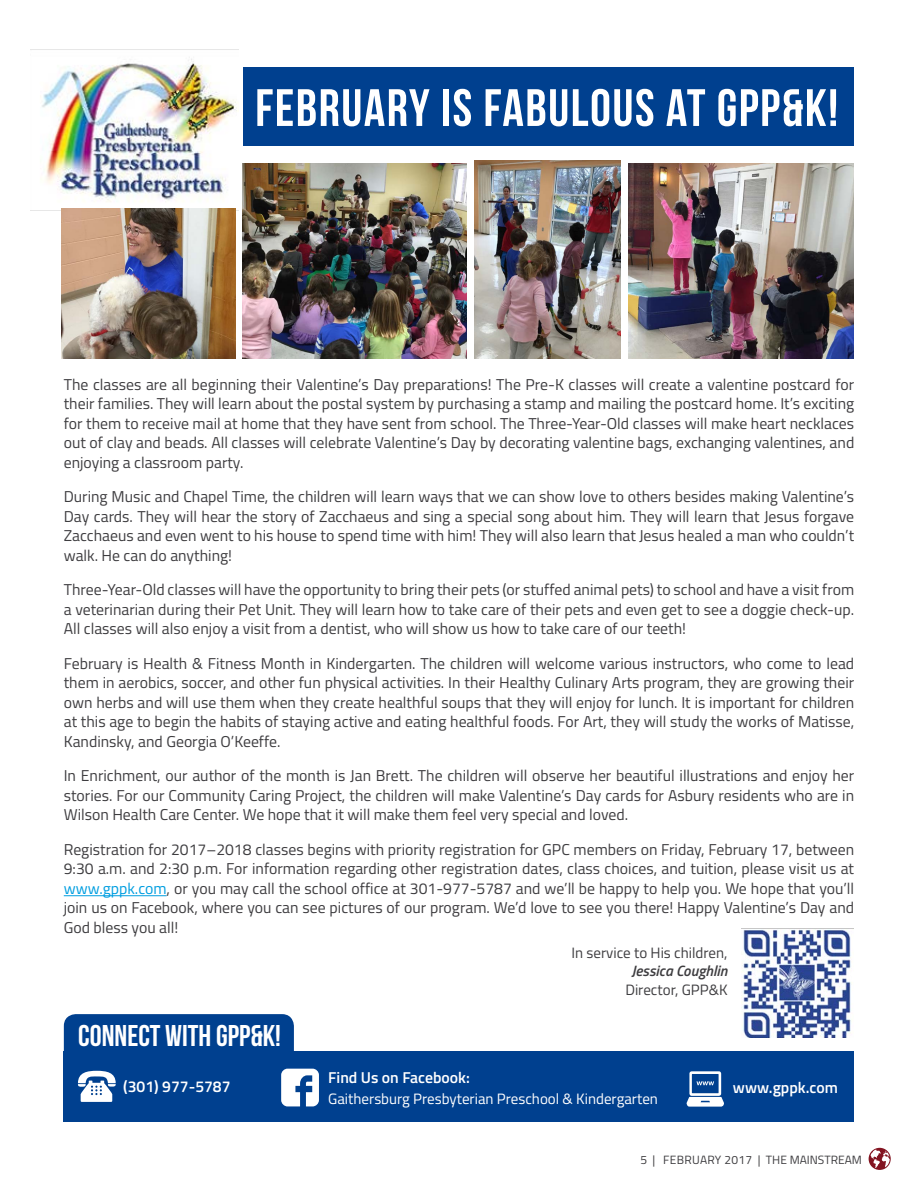
<style>
.page{position:relative;width:918px;height:1188px;background:#fff}
.page>*{position:absolute;margin:0;border:0;box-sizing:border-box;transform-origin:0 0}
.t1{font:52.5px "Bebas Neue";letter-spacing:.03em;color:#fff}
.t2{font:30px "Bebas Neue";color:#fff}
.t3{font:15.75px/19.5px "Titillium";color:#3e3d40;text-align:justify}
.t4{font:600 15.75px "Titillium";color:#fff}
.t5{font:15px "Titillium";color:#fff}
.t6{font:15px "Titillium";color:#3e3d40}
.t7{font:italic 600 15px "Titillium";color:#3e3d40}
.t8{font:12px "Titillium";color:#3e3d40}
.s1{color:#009ee0}
</style>
<div class="page">
<svg style="left:869px;top:1148px;width:22px;height:22px"></svg>
<hr style="left:64px;top:895px;width:103px;height:1px;background:#009ee0">
<img style="left:31px;top:49px;width:207px;height:162px">
<div style="left:244px;top:68px;width:610px;height:78px;background:#00408f"></div>
<img style="left:741px;top:929px;width:112px;height:109px">
<div style="left:64px;top:1014px;width:230px;height:56px;background:#00408f;border-radius:12px"></div>
<div style="left:64px;top:1052px;width:790px;height:70px;background:#00408f"></div>
<svg style="left:78px;top:1071px;width:38px;height:31px"></svg>
<svg style="left:687px;top:1071px;width:37px;height:36px"></svg>
<svg style="left:281px;top:1069px;width:38px;height:37px"></svg>
<img style="left:243px;top:163px;width:223px;height:195px">
<img style="left:62px;top:208px;width:173px;height:150px">
<img style="left:475px;top:161px;width:145px;height:197px">
<img style="left:629px;top:163px;width:225px;height:195px">
<h1 class="t1" style="left:255px;top:79px;width:584px">FEBRUARY IS FABULOUS AT GPP&amp;K!</h1>
<p class="t3" style="left:64px;top:374px;width:792px">The classes are all beginning their Valentine’s Day preparations! The Pre-K classes will create a valentine postcard for their families. They will learn about the postal system by purchasing a stamp and mailing the postcard home. It’s exciting for them to receive mail at home that they have sent from school. The Three-Year-Old classes will make heart necklaces out of clay and beads. All classes will celebrate Valentine’s Day by decorating valentine bags, exchanging valentines, and enjoying a classroom party.</p>
<p class="t3" style="left:64px;top:486px;width:792px">During Music and Chapel Time, the children will learn ways that we can show love to others besides making Valentine’s Day cards. They will hear the story of Zacchaeus and sing a special song about him. They will learn that Jesus forgave Zacchaeus and even went to his house to spend time with him! They will also learn that Jesus healed a man who couldn’t walk. He can do anything!</p>
<p class="t3" style="left:64px;top:579px;width:792px">Three-Year-Old classes will have the opportunity to bring their pets (or stuffed animal pets) to school and have a visit from a veterinarian during their Pet Unit. They will learn how to take care of their pets and even get to see a doggie check-up.<br>All classes will also enjoy a visit from a dentist, who will show us how to take care of our teeth!</p>
<p class="t3" style="left:64px;top:653px;width:792px">February is Health &amp; Fitness Month in Kindergarten. The children will welcome various instructors, who come to lead them in aerobics, soccer, and other fun physical activities. In their Healthy Culinary Arts program, they are growing their own herbs and will use them when they create healthful soups that they will enjoy for lunch. It is important for children at this age to begin the habits of staying active and eating healthful foods. For Art, they will study the works of Matisse, Kandinsky, and Georgia O’Keeffe.</p>
<p class="t3" style="left:64px;top:765px;width:792px">In Enrichment, our author of the month is Jan Brett. The children will observe her beautiful illustrations and enjoy her stories. For our Community Caring Project, the children will make Valentine’s Day cards for Asbury residents who are in Wilson Health Care Center. We hope that it will make them feel very special and loved.</p>
<p class="t3" style="left:64px;top:839px;width:792px">Registration for 2017–2018 classes begins with priority registration for GPC members on Friday, February 17, between 9:30 a.m. and 2:30 p.m. For information regarding other registration dates, class choices, and tuition, please visit us at <span class="s1">www.gppk.com</span>, or you may call the school office at 301-977-5787 and we’ll be happy to help you. We hope that you’ll join us on Facebook, where you can see pictures of our program. We’d love to see you there! Happy Valentine’s Day and God bless you all!</p>
<p class="t6" style="left:571px;top:942px;width:158px">In service to His children,</p>
<p class="t7" style="left:632px;top:960px;width:98px">Jessica Coughlin</p>
<p class="t6" style="left:625px;top:979px;width:104px">Director, GPP&amp;K</p>
<h2 class="t2" style="left:78px;top:1019px;width:204px">CONNECT with GPP&amp;K!</h2>
<p class="t4" style="left:123px;top:1075px;width:109px">(301) 977-5787</p>
<p class="t4" style="left:733px;top:1076px;width:106px">www.gppk.com</p>
<p class="t4" style="left:328px;top:1066px;width:143px">Find Us on Facebook:</p>
<p class="t5" style="left:328px;top:1088px;width:331px">Gaithersburg Presbyterian Preschool &amp; Kindergarten</p>
<p class="t8" style="left:640px;top:1151px;width:223px">5 | FEBRUARY 2017 | THE MAINSTREAM</p>
</div>
